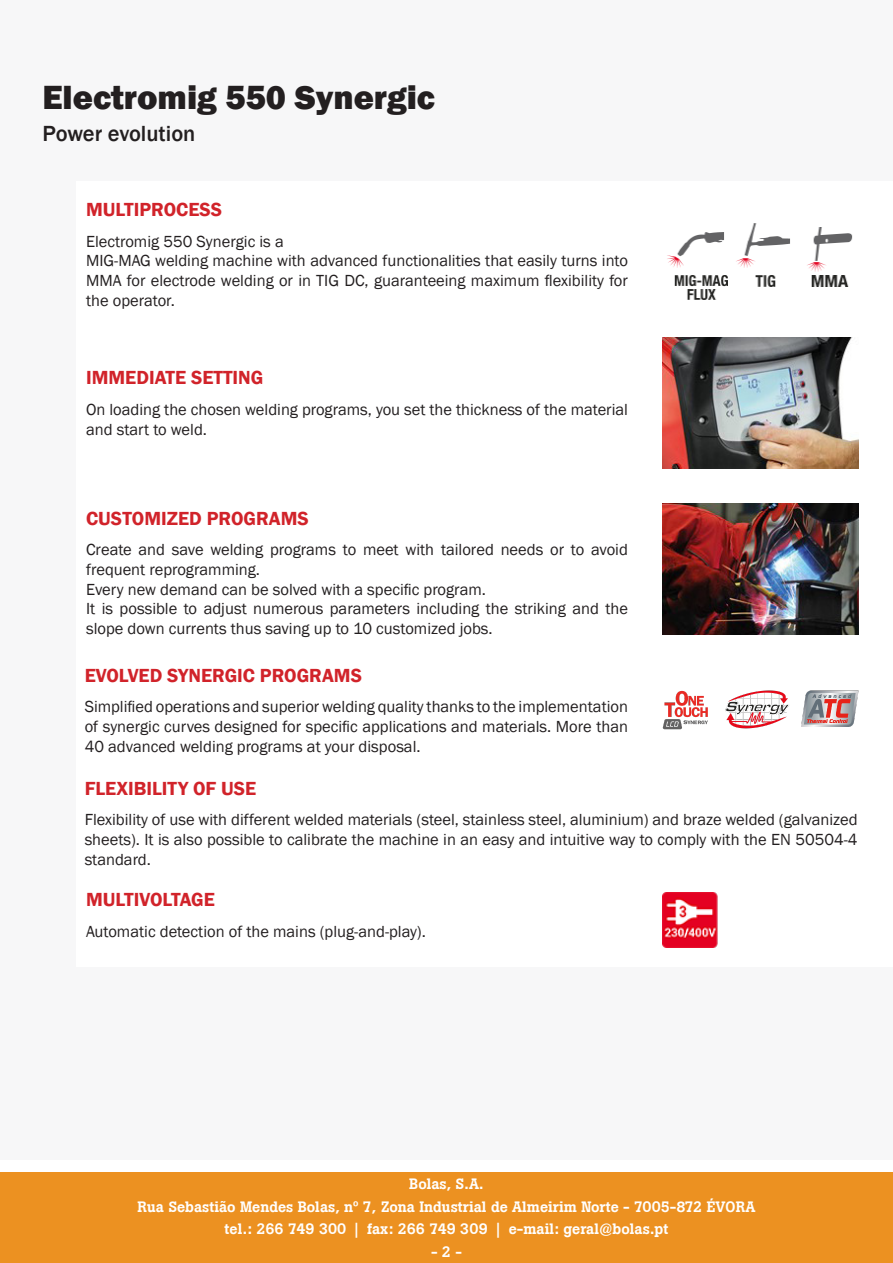
<style>
.page{position:relative;width:893px;height:1263px;background:#fff}
.page>*{position:absolute;margin:0;border:0;box-sizing:border-box;transform-origin:0 0}
.t1{font:800 34.5px "Franklin Gothic";color:#231f20}
.t2{font:500 22.5px "Franklin Gothic";color:#231f20}
.t3{font:600 19.5px "Franklin Gothic";color:#d1232a}
.t4{font:16.5px/19.8px "Franklin Gothic";color:#231f20;text-align:justify}
.t5{font:500 15px "Boton";color:#fff}
</style>
<div class="page">
<div style="left:0;top:1172px;width:893px;height:91px;background:#ec9121"></div>
<div style="left:0;top:0;width:893px;height:1159px;background:#f7f7f8"></div>
<div style="left:77px;top:181px;width:816px;height:786px;background:#fff"></div>
<img style="left:667px;top:223px;width:186px;height:77px">
<img style="left:662px;top:337px;width:197px;height:131px">
<img style="left:662px;top:503px;width:197px;height:131px">
<img style="left:662px;top:690px;width:197px;height:40px">
<img style="left:662px;top:893px;width:56px;height:55px">
<p class="t1" style="left:43px;top:75px;width:394px">Electromig 550 Synergic</p>
<p class="t2" style="left:43px;top:120px;width:154px">Power evolution</p>
<p class="t3" style="left:86px;top:198px;width:138px">MULTIPROCESS</p>
<p class="t4" style="left:86px;top:231px;width:199px">Electromig 550 Synergic is a</p>
<p class="t4" style="left:86px;top:251px;width:543px">MIG-MAG welding machine with advanced functionalities that easily turns into MMA for electrode welding or in TIG DC, guaranteeing maximum flexibility for the operator.</p>
<p class="t3" style="left:86px;top:366px;width:179px">IMMEDIATE SETTING</p>
<p class="t4" style="left:86px;top:400px;width:543px">On loading the chosen welding programs, you set the thickness of the material and start to weld.</p>
<p class="t3" style="left:86px;top:506px;width:224px">CUSTOMIZED PROGRAMS</p>
<p class="t4" style="left:86px;top:540px;width:543px">Create and save welding programs to meet with tailored needs or to avoid frequent reprogramming.</p>
<p class="t4" style="left:86px;top:579px;width:401px">Every new demand can be solved with a specific program.</p>
<p class="t4" style="left:86px;top:599px;width:543px">It is possible to adjust numerous parameters including the striking and the slope down currents thus saving up to 10 customized jobs.</p>
<p class="t3" style="left:85px;top:663px;width:279px">EVOLVED SYNERGIC PROGRAMS</p>
<p class="t4" style="left:85px;top:697px;width:545px">Simplified operations and superior welding quality thanks to the implementation of synergic curves designed for specific applications and materials. More than 40 advanced welding programs at your disposal.</p>
<p class="t3" style="left:85px;top:777px;width:173px">FLEXIBILITY OF USE</p>
<p class="t4" style="left:85px;top:810px;width:774px">Flexibility of use with different welded materials (steel, stainless steel, aluminium) and braze welded (galvanized sheets). It is also possible to calibrate the machine in an easy and intuitive way to comply with the EN 50504-4 standard.</p>
<p class="t3" style="left:86px;top:888px;width:130px">MULTIVOLTAGE</p>
<p class="t4" style="left:86px;top:922px;width:341px">Automatic detection of the mains (plug-and-play).</p>
<p class="t5" style="left:409px;top:1175px;width:76px">Bolas, S.A.</p>
<p class="t5" style="left:137px;top:1197px;width:619px">Rua Sebastião Mendes Bolas, nº 7, Zona Industrial de Almeirim Norte - 7005-872 ÉVORA</p>
<p class="t5" style="left:225px;top:1220px;width:445px">tel.: 266 749 300 | fax: 266 749 309 | e-mail: geral@bolas.pt</p>
<p class="t5" style="left:431px;top:1242px;width:32px">- 2 -</p>
</div>
